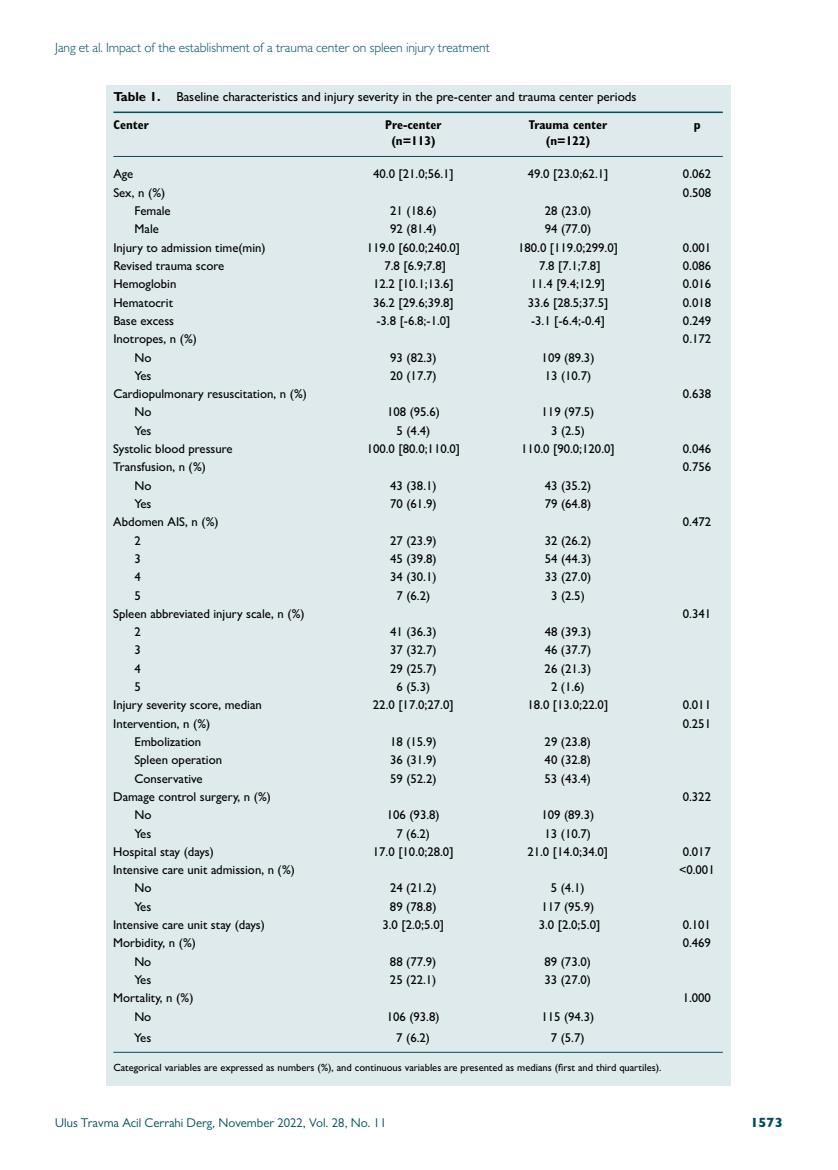
<style>
.page{position:relative;width:838px;height:1170px;background:#fff}
.page>*{position:absolute;margin:0;border:0;box-sizing:border-box;transform-origin:0 0}
.t1{font:300 13.5px "Gill Sans MT Pro";letter-spacing:-.005em;color:#004f5a}
.t2{font:800 13.5px "Gill Sans MT Pro";color:#004f5a}
.t3{font:500 13.05px "Gill Sans MT Pro";color:#000}
.t4{font:500 12.75px "Gill Sans MT Pro";color:#000}
.t5{font:12.75px "Gill Sans MT Pro";color:#004f5a}
.t6{font:700 condensed 12.75px "Gill Sans MT Pro";color:#000}
.t7{font:500 10.5px "Gill Sans MT Pro";color:#000}
.s1{font-weight:700}
</style>
<div class="page">
<div style="left:107px;top:85px;width:624px;height:1000px;background:#deeaec"></div>
<hr style="left:113px;top:111px;width:610px;height:2px;background:#004f5a">
<hr style="left:113px;top:156px;width:610px;height:1px;background:#004f5a">
<hr style="left:113px;top:1051px;width:610px;height:1px;background:#004f5a">
<p class="t1" style="left:55px;top:39px;width:436px">Jang et al. Impact of the establishment of a trauma center on spleen injury treatment</p>
<p class="t3" style="left:113px;top:89px;width:525px"><span class="s1">Table 1.</span> Baseline characteristics and injury severity in the pre-center and trauma center periods</p>
<p class="t6" style="left:113px;top:117px;width:37px">Center</p>
<p class="t6" style="left:385px;top:117px;width:58px">Pre-center</p>
<p class="t6" style="left:529px;top:117px;width:80px">Trauma center</p>
<p class="t6" style="left:693px;top:117px;width:8px">p</p>
<p class="t6" style="left:391px;top:133px;width:46px">(n=113)</p>
<p class="t6" style="left:546px;top:133px;width:46px">(n=122)</p>
<p class="t4" style="left:113px;top:167px;width:22px">Age</p>
<p class="t4" style="left:373px;top:167px;width:82px">40.0 [21.0;56.1]</p>
<p class="t4" style="left:527px;top:167px;width:82px">49.0 [23.0;62.1]</p>
<p class="t4" style="left:683px;top:167px;width:30px">0.062</p>
<p class="t4" style="left:113px;top:185px;width:53px">Sex, n (%)</p>
<p class="t4" style="left:683px;top:185px;width:30px">0.508</p>
<p class="t4" style="left:135px;top:203px;width:38px">Female</p>
<p class="t4" style="left:390px;top:203px;width:48px">21 (18.6)</p>
<p class="t4" style="left:545px;top:203px;width:48px">28 (23.0)</p>
<p class="t4" style="left:135px;top:221px;width:26px">Male</p>
<p class="t4" style="left:390px;top:221px;width:48px">92 (81.4)</p>
<p class="t4" style="left:545px;top:221px;width:48px">94 (77.0)</p>
<p class="t4" style="left:113px;top:240px;width:154px">Injury to admission time(min)</p>
<p class="t4" style="left:367px;top:240px;width:95px">119.0 [60.0;240.0]</p>
<p class="t4" style="left:518px;top:240px;width:101px">180.0 [119.0;299.0]</p>
<p class="t4" style="left:683px;top:240px;width:30px">0.001</p>
<p class="t4" style="left:113px;top:258px;width:112px">Revised trauma score</p>
<p class="t4" style="left:384px;top:258px;width:63px">7.8 [6.9;7.8]</p>
<p class="t4" style="left:539px;top:258px;width:63px">7.8 [7.1;7.8]</p>
<p class="t4" style="left:683px;top:258px;width:30px">0.086</p>
<p class="t4" style="left:113px;top:276px;width:65px">Hemoglobin</p>
<p class="t4" style="left:373px;top:276px;width:82px">12.2 [10.1;13.6]</p>
<p class="t4" style="left:531px;top:276px;width:76px">11.4 [9.4;12.9]</p>
<p class="t4" style="left:683px;top:276px;width:30px">0.016</p>
<p class="t4" style="left:113px;top:295px;width:61px">Hematocrit</p>
<p class="t4" style="left:373px;top:295px;width:82px">36.2 [29.6;39.8]</p>
<p class="t4" style="left:527px;top:295px;width:82px">33.6 [28.5;37.5]</p>
<p class="t4" style="left:683px;top:295px;width:30px">0.018</p>
<p class="t4" style="left:113px;top:313px;width:62px">Base excess</p>
<p class="t4" style="left:376px;top:313px;width:75px">-3.8 [-6.8;-1.0]</p>
<p class="t4" style="left:531px;top:313px;width:75px">-3.1 [-6.4;-0.4]</p>
<p class="t4" style="left:683px;top:313px;width:30px">0.249</p>
<p class="t4" style="left:113px;top:331px;width:85px">Inotropes, n (%)</p>
<p class="t4" style="left:683px;top:331px;width:30px">0.172</p>
<p class="t4" style="left:135px;top:349px;width:18px">No</p>
<p class="t4" style="left:390px;top:349px;width:48px">93 (82.3)</p>
<p class="t4" style="left:541px;top:349px;width:54px">109 (89.3)</p>
<p class="t4" style="left:135px;top:368px;width:18px">Yes</p>
<p class="t4" style="left:390px;top:368px;width:48px">20 (17.7)</p>
<p class="t4" style="left:545px;top:368px;width:48px">13 (10.7)</p>
<p class="t4" style="left:113px;top:386px;width:195px">Cardiopulmonary resuscitation, n (%)</p>
<p class="t4" style="left:683px;top:386px;width:30px">0.638</p>
<p class="t4" style="left:135px;top:404px;width:18px">No</p>
<p class="t4" style="left:387px;top:404px;width:54px">108 (95.6)</p>
<p class="t4" style="left:541px;top:404px;width:54px">119 (97.5)</p>
<p class="t4" style="left:135px;top:423px;width:18px">Yes</p>
<p class="t4" style="left:396px;top:423px;width:35px">5 (4.4)</p>
<p class="t4" style="left:551px;top:423px;width:35px">3 (2.5)</p>
<p class="t4" style="left:113px;top:441px;width:121px">Systolic blood pressure</p>
<p class="t4" style="left:367px;top:441px;width:95px">100.0 [80.0;110.0]</p>
<p class="t4" style="left:521px;top:441px;width:95px">110.0 [90.0;120.0]</p>
<p class="t4" style="left:683px;top:441px;width:30px">0.046</p>
<p class="t4" style="left:113px;top:459px;width:94px">Transfusion, n (%)</p>
<p class="t4" style="left:683px;top:459px;width:30px">0.756</p>
<p class="t4" style="left:135px;top:478px;width:18px">No</p>
<p class="t4" style="left:390px;top:478px;width:48px">43 (38.1)</p>
<p class="t4" style="left:545px;top:478px;width:48px">43 (35.2)</p>
<p class="t4" style="left:135px;top:496px;width:18px">Yes</p>
<p class="t4" style="left:390px;top:496px;width:48px">70 (61.9)</p>
<p class="t4" style="left:545px;top:496px;width:48px">79 (64.8)</p>
<p class="t4" style="left:113px;top:514px;width:107px">Abdomen AIS, n (%)</p>
<p class="t4" style="left:683px;top:514px;width:30px">0.472</p>
<p class="t4" style="left:134px;top:532px;width:8px">2</p>
<p class="t4" style="left:390px;top:532px;width:48px">27 (23.9)</p>
<p class="t4" style="left:545px;top:532px;width:48px">32 (26.2)</p>
<p class="t4" style="left:134px;top:551px;width:8px">3</p>
<p class="t4" style="left:390px;top:551px;width:48px">45 (39.8)</p>
<p class="t4" style="left:544px;top:551px;width:48px">54 (44.3)</p>
<p class="t4" style="left:134px;top:569px;width:8px">4</p>
<p class="t4" style="left:390px;top:569px;width:48px">34 (30.1)</p>
<p class="t4" style="left:544px;top:569px;width:48px">33 (27.0)</p>
<p class="t4" style="left:134px;top:587px;width:8px">5</p>
<p class="t4" style="left:396px;top:587px;width:35px">7 (6.2)</p>
<p class="t4" style="left:551px;top:587px;width:35px">3 (2.5)</p>
<p class="t4" style="left:113px;top:606px;width:193px">Spleen abbreviated injury scale, n (%)</p>
<p class="t4" style="left:683px;top:606px;width:30px">0.341</p>
<p class="t4" style="left:134px;top:624px;width:8px">2</p>
<p class="t4" style="left:390px;top:624px;width:48px">41 (36.3)</p>
<p class="t4" style="left:544px;top:624px;width:48px">48 (39.3)</p>
<p class="t4" style="left:134px;top:642px;width:8px">3</p>
<p class="t4" style="left:390px;top:642px;width:48px">37 (32.7)</p>
<p class="t4" style="left:544px;top:642px;width:48px">46 (37.7)</p>
<p class="t4" style="left:134px;top:661px;width:8px">4</p>
<p class="t4" style="left:390px;top:661px;width:48px">29 (25.7)</p>
<p class="t4" style="left:544px;top:661px;width:48px">26 (21.3)</p>
<p class="t4" style="left:134px;top:679px;width:8px">5</p>
<p class="t4" style="left:396px;top:679px;width:35px">6 (5.3)</p>
<p class="t4" style="left:551px;top:679px;width:35px">2 (1.6)</p>
<p class="t4" style="left:113px;top:697px;width:150px">Injury severity score, median</p>
<p class="t4" style="left:373px;top:697px;width:82px">22.0 [17.0;27.0]</p>
<p class="t4" style="left:527px;top:697px;width:82px">18.0 [13.0;22.0]</p>
<p class="t4" style="left:682px;top:697px;width:30px">0.011</p>
<p class="t4" style="left:113px;top:715px;width:99px">Intervention, n (%)</p>
<p class="t4" style="left:682px;top:715px;width:30px">0.251</p>
<p class="t4" style="left:134px;top:734px;width:68px">Embolization</p>
<p class="t4" style="left:390px;top:734px;width:48px">18 (15.9)</p>
<p class="t4" style="left:544px;top:734px;width:48px">29 (23.8)</p>
<p class="t4" style="left:134px;top:752px;width:89px">Spleen operation</p>
<p class="t4" style="left:390px;top:752px;width:48px">36 (31.9)</p>
<p class="t4" style="left:544px;top:752px;width:48px">40 (32.8)</p>
<p class="t4" style="left:134px;top:770px;width:70px">Conservative</p>
<p class="t4" style="left:390px;top:770px;width:48px">59 (52.2)</p>
<p class="t4" style="left:544px;top:770px;width:48px">53 (43.4)</p>
<p class="t4" style="left:113px;top:789px;width:159px">Damage control surgery, n (%)</p>
<p class="t4" style="left:682px;top:789px;width:30px">0.322</p>
<p class="t4" style="left:134px;top:807px;width:18px">No</p>
<p class="t4" style="left:387px;top:807px;width:54px">106 (93.8)</p>
<p class="t4" style="left:541px;top:807px;width:54px">109 (89.3)</p>
<p class="t4" style="left:134px;top:825px;width:18px">Yes</p>
<p class="t4" style="left:396px;top:825px;width:35px">7 (6.2)</p>
<p class="t4" style="left:544px;top:825px;width:48px">13 (10.7)</p>
<p class="t4" style="left:113px;top:843px;width:102px">Hospital stay (days)</p>
<p class="t4" style="left:373px;top:843px;width:82px">17.0 [10.0;28.0]</p>
<p class="t4" style="left:527px;top:843px;width:82px">21.0 [14.0;34.0]</p>
<p class="t4" style="left:682px;top:843px;width:30px">0.017</p>
<p class="t4" style="left:113px;top:862px;width:183px">Intensive care unit admission, n (%)</p>
<p class="t4" style="left:679px;top:862px;width:37px">&lt;0.001</p>
<p class="t4" style="left:134px;top:880px;width:18px">No</p>
<p class="t4" style="left:390px;top:880px;width:48px">24 (21.2)</p>
<p class="t4" style="left:551px;top:880px;width:35px">5 (4.1)</p>
<p class="t4" style="left:134px;top:898px;width:18px">Yes</p>
<p class="t4" style="left:390px;top:898px;width:48px">89 (78.8)</p>
<p class="t4" style="left:541px;top:898px;width:54px">117 (95.9)</p>
<p class="t4" style="left:113px;top:917px;width:153px">Intensive care unit stay (days)</p>
<p class="t4" style="left:382px;top:917px;width:63px">3.0 [2.0;5.0]</p>
<p class="t4" style="left:539px;top:917px;width:63px">3.0 [2.0;5.0]</p>
<p class="t4" style="left:682px;top:917px;width:30px">0.101</p>
<p class="t4" style="left:113px;top:935px;width:84px">Morbidity, n (%)</p>
<p class="t4" style="left:682px;top:935px;width:30px">0.469</p>
<p class="t4" style="left:134px;top:953px;width:18px">No</p>
<p class="t4" style="left:390px;top:953px;width:48px">88 (77.9)</p>
<p class="t4" style="left:544px;top:953px;width:48px">89 (73.0)</p>
<p class="t4" style="left:134px;top:972px;width:18px">Yes</p>
<p class="t4" style="left:390px;top:972px;width:48px">25 (22.1)</p>
<p class="t4" style="left:544px;top:972px;width:48px">33 (27.0)</p>
<p class="t4" style="left:113px;top:990px;width:82px">Mortality, n (%)</p>
<p class="t4" style="left:682px;top:990px;width:30px">1.000</p>
<p class="t4" style="left:134px;top:1008px;width:18px">No</p>
<p class="t4" style="left:387px;top:1008px;width:54px">106 (93.8)</p>
<p class="t4" style="left:541px;top:1008px;width:54px">115 (94.3)</p>
<p class="t4" style="left:134px;top:1029px;width:18px">Yes</p>
<p class="t4" style="left:396px;top:1029px;width:35px">7 (6.2)</p>
<p class="t4" style="left:551px;top:1029px;width:35px">7 (5.7)</p>
<p class="t7" style="left:113px;top:1061px;width:549px">Categorical variables are expressed as numbers (%), and continuous variables are presented as medians (first and third quartiles).</p>
<p class="t5" style="left:55px;top:1115px;width:332px">Ulus Travma Acil Cerrahi Derg, November 2022, Vol. 28, No. 11</p>
<p class="t2" style="left:750px;top:1114px;width:34px">1573</p>
</div>
